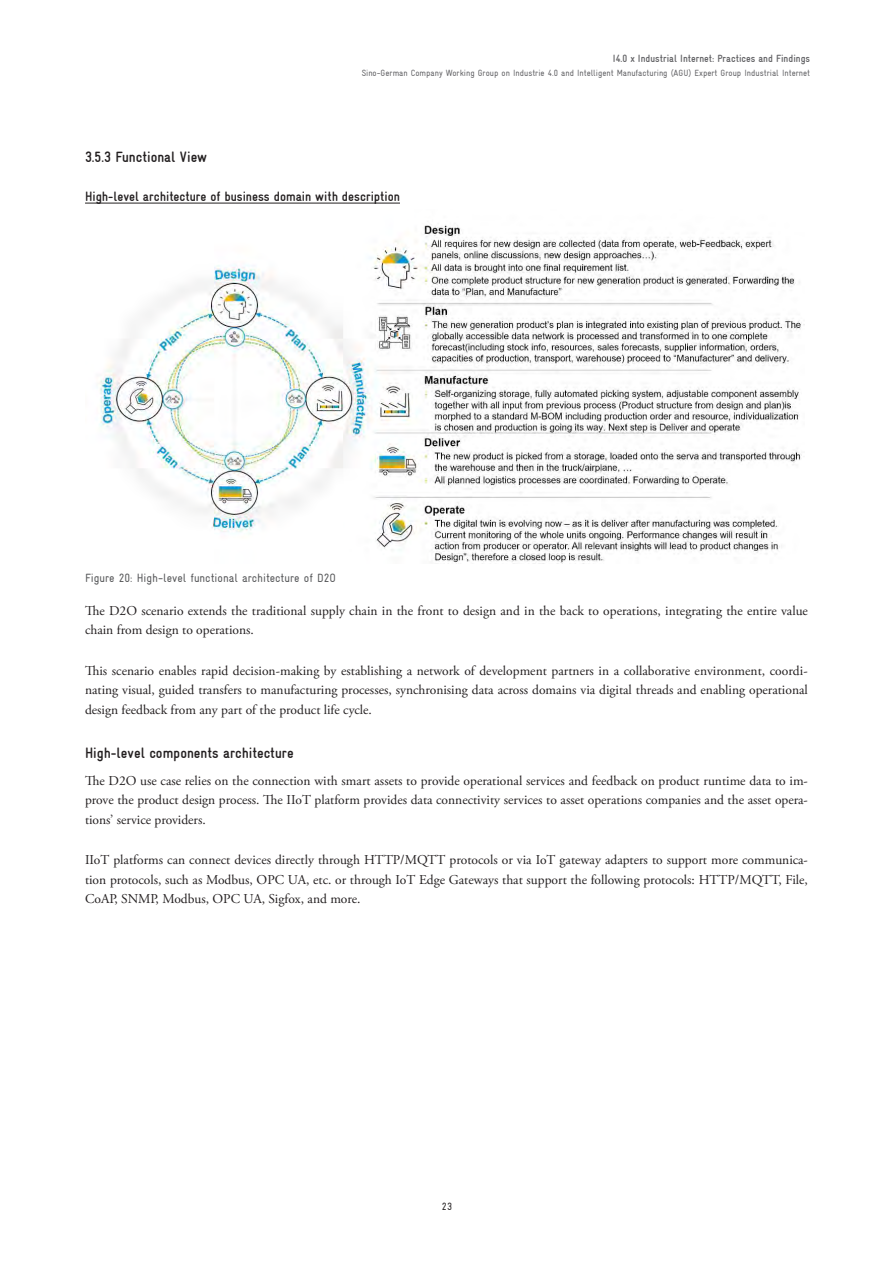
<style>
.page{position:relative;width:893px;height:1263px;background:#fff}
.page>*{position:absolute;margin:0;border:0;box-sizing:border-box;transform-origin:0 0}
.t1{font:700 condensed 15px "Gravur";color:#231f20}
.t2{font:13.5px/19.5px "Adobe Garamond Pro";color:#231f20;text-align:justify}
.t3{font:700 condensed 13.5px "Gravur";color:#231f20}
.t4{font:condensed 12px "Gravur";color:#57585a}
.t5{font:700 condensed 10.5px "Gravur";color:#636366}
.t6{font:condensed 10.5px "Gravur";color:#231f20}
.t7{font:condensed 9px "Gravur";color:#636366}
</style>
<div class="page">
<hr style="left:85px;top:203px;width:315px;height:1px;background:#231f20">
<img style="left:99px;top:225px;width:705px;height:338px">
<p class="t5" style="left:613px;top:53px;width:199px">I4.0 x Industrial Internet: Practices and Findings</p>
<p class="t7" style="left:362px;top:68px;width:450px">Sino-German Company Working Group on Industrie 4.0 and Intelligent Manufacturing (AGU) Expert Group Industrial Internet</p>
<p class="t1" style="left:85px;top:148px;width:124px">3.5.3 Functional View</p>
<p class="t3" style="left:85px;top:189px;width:316px">High-level architecture of business domain with description</p>
<p class="t4" style="left:85px;top:571px;width:252px">Figure 20: High-level functional architecture of D2O</p>
<p class="t2" style="left:85px;top:601px;width:724px">The D2O scenario extends the traditional supply chain in the front to design and in the back to operations, integrating the entire value chain from design to operations.</p>
<p class="t2" style="left:85px;top:661px;width:724px">This scenario enables rapid decision-making by establishing a network of development partners in a collaborative environment, coordi&shy;nating visual, guided transfers to manufacturing processes, synchronising data across domains via digital threads and enabling operational design feedback from any part of the product life cycle.</p>
<p class="t1" style="left:85px;top:744px;width:210px">High-level components architecture</p>
<p class="t2" style="left:85px;top:771px;width:724px">The D2O use case relies on the connection with smart assets to provide operational services and feedback on product runtime data to im&shy;prove the product design process. The IIoT platform provides data connectivity services to asset operations companies and the asset opera&shy;tions’ service providers.</p>
<p class="t2" style="left:85px;top:851px;width:724px">IIoT platforms can connect devices directly through HTTP/MQTT protocols or via IoT gateway adapters to support more communica&shy;tion protocols, such as Modbus, OPC UA, etc. or through IoT Edge Gateways that support the following protocols: HTTP/MQTT, File, CoAP, SNMP, Modbus, OPC UA, Sigfox, and more.</p>
<p class="t6" style="left:442px;top:1201px;width:12px">23</p>
</div>
